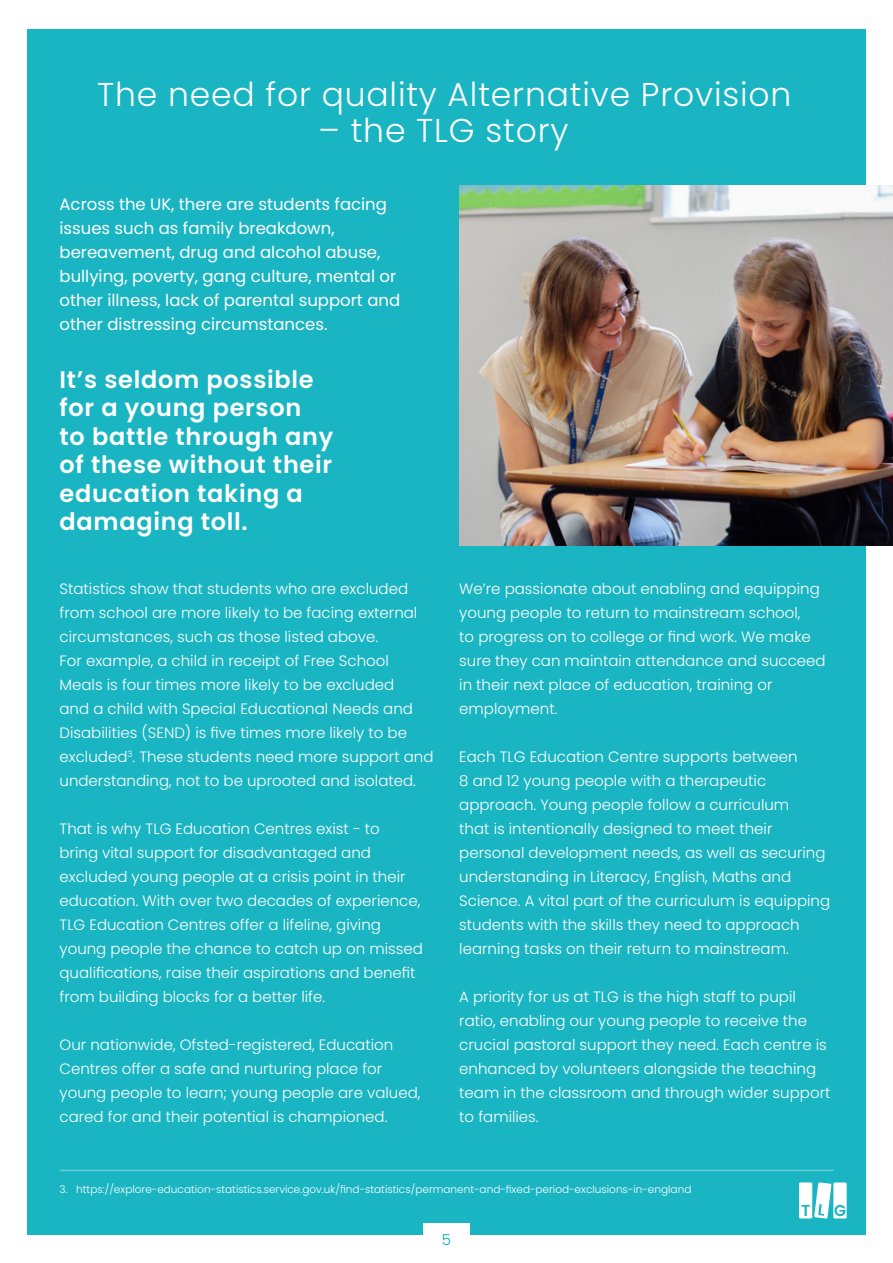
<style>
.page{position:relative;width:893px;height:1263px;background:#fff}
.page>*{position:absolute;margin:0;border:0;box-sizing:border-box;transform-origin:0 0}
.t1{font:300 33px "Poppins";letter-spacing:.025em;color:#fff}
.t2{font:600 24px/28.5px "Poppins";letter-spacing:.03em;color:#fff}
.t3{font:16.5px/24px "Poppins";color:#fff}
.t4{font:300 15px/24px "Poppins";color:#fff}
.t5{font:300 15px "Poppins";color:#00adbb}
.t6{font:300 10.5px "Poppins";color:#fff}
</style>
<div class="page">
<div style="left:27px;top:29px;width:839px;height:1205px;background:#1ab5c2"></div>
<svg style="left:799px;top:1182px;width:48px;height:37px"></svg>
<div style="left:423px;top:1223px;width:47px;height:40px;background:#fff"></div>
<img style="left:459px;top:186px;width:434px;height:360px">
<hr style="left:60px;top:1170px;width:773px;height:1px;background:#66ced6">
<h1 class="t1" style="left:97px;top:76px;width:696px">The need for quality Alternative Provision</h1>
<h1 class="t1" style="left:319px;top:112px;width:251px">– the TLG story</h1>
<p class="t3" style="left:60px;top:192px;width:342px">Across the UK, there are students facing issues such as family breakdown, bereavement, drug and alcohol abuse, bullying, poverty, gang culture, mental or other illness, lack of parental support and other distressing circumstances.</p>
<h2 class="t2" style="left:60px;top:365px;width:275px">It’s seldom possible for a young person<br>to battle through any of these without their education taking a damaging toll.</h2>
<p class="t4" style="left:60px;top:576px;width:376px">Statistics show that students who are excluded from school are more likely to be facing external circumstances, such as those listed above.<br>For example, a child in receipt of Free School Meals is four times more likely to be excluded<br>and a child with Special Educational Needs and Disabilities (SEND) is five times more likely to be excluded<sup>3</sup>. These students need more support and understanding, not to be uprooted and isolated.</p>
<p class="t4" style="left:60px;top:816px;width:365px">That is why TLG Education Centres exist - to<br>bring vital support for disadvantaged and excluded young people at a crisis point in their education. With over two decades of experience, TLG Education Centres offer a lifeline, giving young people the chance to catch up on missed qualifications, raise their aspirations and benefit from building blocks for a better life.</p>
<p class="t4" style="left:60px;top:1032px;width:362px">Our nationwide, Ofsted-registered, Education Centres offer a safe and nurturing place for young people to learn; young people are valued, cared for and their potential is championed.</p>
<p class="t4" style="left:459px;top:576px;width:368px">We’re passionate about enabling and equipping young people to return to mainstream school,<br>to progress on to college or find work. We make sure they can maintain attendance and succeed in their next place of education, training or employment.</p>
<p class="t4" style="left:459px;top:744px;width:372px">Each TLG Education Centre supports between<br>8 and 12 young people with a therapeutic approach. Young people follow a curriculum<br>that is intentionally designed to meet their personal development needs, as well as securing understanding in Literacy, English, Maths and Science. A vital part of the curriculum is equipping students with the skills they need to approach learning tasks on their return to mainstream.</p>
<p class="t4" style="left:459px;top:984px;width:373px">A priority for us at TLG is the high staff to pupil ratio, enabling our young people to receive the crucial pastoral support they need. Each centre is enhanced by volunteers alongside the teaching team in the classroom and through wider support to families.</p>
<p class="t6" style="left:60px;top:1183px;width:633px">3. https://explore-education-statistics.service.gov.uk/find-statistics/permanent-and-fixed-period-exclusions-in-england</p>
<p class="t5" style="left:442px;top:1228px;width:11px">55</p>
</div>
